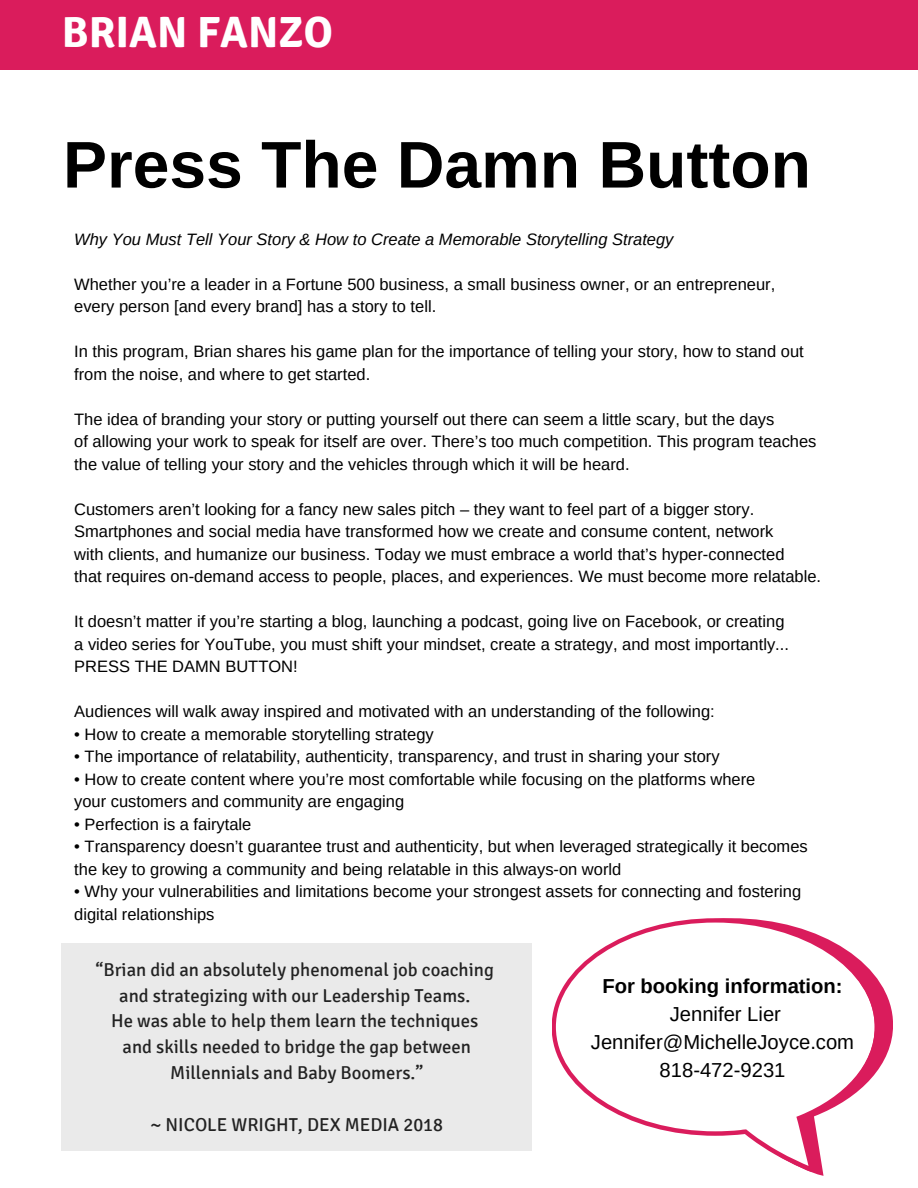
<style>
.page{position:relative;width:918px;height:1188px;background:#fff}
.page>*{position:absolute;margin:0;border:0;box-sizing:border-box;transform-origin:0 0}
.t1{font:700 66px "Arimo";color:#000}
.t2{font:700 43.65px "Signika";color:#fff}
.t3{font:20.25px/28.2px "Arimo";color:#000;text-align:center}
.t4{font:700 20.25px "Arimo";color:#000}
.t5{font:18.75px/25.8px "Signika";color:#222;text-align:center}
.t6{font:16.5px/22.5px "Arimo";color:#000}
.t7{font:italic 16.5px "Arimo";color:#000}
</style>
<div class="page">
<svg style="left:811px;top:981px;width:81px;height:195px"></svg>
<svg style="left:553px;top:918px;width:326px;height:254px"></svg>
<div style="left:62px;top:944px;width:470px;height:207px;background:#eaeaea"></div>
<div style="left:0;top:0;width:918px;height:70px;background:#da1c5c"></div>
<h2 class="t2" style="left:62px;top:6px;width:272px">BRIAN FANZO</h2>
<h1 class="t1" style="left:63px;top:128px;width:749px">Press The Damn Button</h1>
<p class="t7" style="left:74px;top:230px;width:601px">Why You Must Tell Your Story &amp; How to Create a Memorable Storytelling Strategy</p>
<p class="t6" style="left:74px;top:273px;width:703px">Whether you’re a leader in a Fortune 500 business, a small business owner, or an entrepreneur, every person [and every brand] has a story to tell.</p>
<p class="t6" style="left:74px;top:340px;width:731px">In this program, Brian shares his game plan for the importance of telling your story, how to stand out from the noise, and where to get started.</p>
<p class="t6" style="left:74px;top:408px;width:744px">The idea of branding your story or putting yourself out there can seem a little scary, but the days<br>of allowing your work to speak for itself are over. There’s too much competition. This program teaches the value of telling your story and the vehicles through which it will be heard.</p>
<p class="t6" style="left:74px;top:498px;width:748px">Customers aren’t looking for a fancy new sales pitch – they want to feel part of a bigger story.<br>Smartphones and social media have transformed how we create and consume content, network<br>with clients, and humanize our business. Today we must embrace a world that’s hyper-connected<br>that requires on-demand access to people, places, and experiences. We must become more relatable.</p>
<p class="t6" style="left:74px;top:610px;width:716px">It doesn’t matter if you’re starting a blog, launching a podcast, going live on Facebook, or creating a video series for YouTube, you must shift your mindset, create a strategy, and most importantly...<br>PRESS THE DAMN BUTTON!</p>
<p class="t6" style="left:74px;top:700px;width:642px">Audiences will walk away inspired and motivated with an understanding of the following:</p>
<p class="t6" style="left:74px;top:723px;width:361px">• How to create a memorable storytelling strategy</p>
<p class="t6" style="left:74px;top:745px;width:647px">• The importance of relatability, authenticity, transparency, and trust in sharing your story</p>
<p class="t6" style="left:74px;top:768px;width:683px">• How to create content where you’re most comfortable while focusing on the platforms where your customers and community are engaging</p>
<p class="t6" style="left:74px;top:813px;width:179px">• Perfection is a fairytale</p>
<p class="t6" style="left:74px;top:835px;width:735px">• Transparency doesn’t guarantee trust and authenticity, but when leveraged strategically it becomes the key to growing a community and being relatable in this always-on world</p>
<p class="t6" style="left:74px;top:880px;width:729px">• Why your vulnerabilities and limitations become your strongest assets for connecting and fostering digital relationships</p>
<p class="t5" style="left:96px;top:957px;width:400px">“Brian did an absolutely phenomenal job coaching and strategizing with our Leadership Teams.<br>He was able to help them learn the techniques and skills needed to bridge the gap between Millennials and Baby Boomers.”</p>
<p class="t5" style="left:151px;top:1112px;width:294px">~ NICOLE WRIGHT, DEX MEDIA 2018</p>
<p class="t4" style="left:602px;top:975px;width:242px">For booking information:</p>
<p class="t3" style="left:591px;top:1000px;width:265px">Jennifer Lier<br>Jennifer@MichelleJoyce.com<br>818-472-9231</p>
</div>
